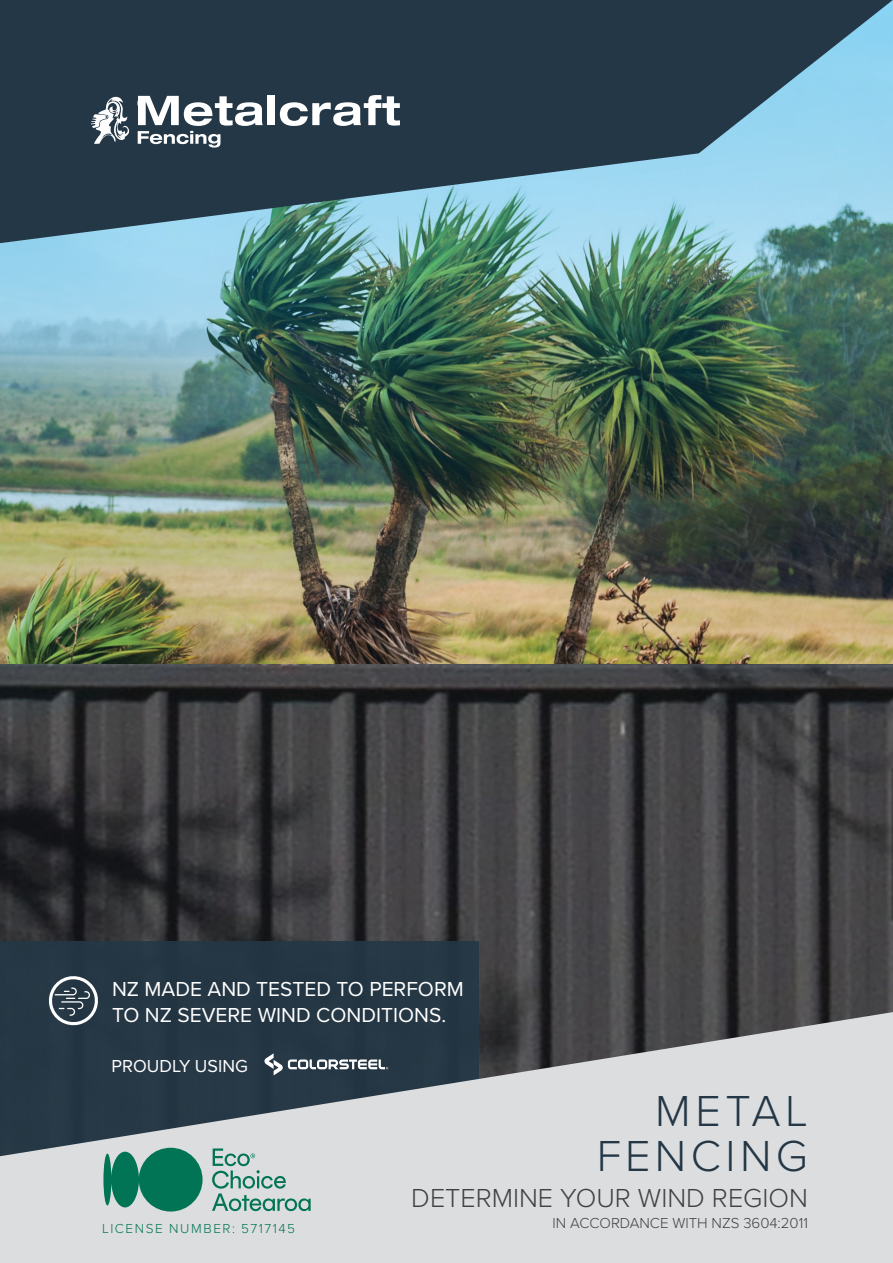
<style>
.page{position:relative;width:893px;height:1263px;background:#fff}
.page>*{position:absolute;margin:0;border:0;box-sizing:border-box;transform-origin:0 0}
.A_Head_rev{font:300 45px "Proxima Nova";letter-spacing:.1em;color:#243746}
.A_Head_rev-2{font:300 27px "Proxima Nova";color:#414142}
.Body{font:21px/25.2px "Proxima Nova";color:#fff}
.t1{font:18px "Proxima Nova";color:#fff}
.t2{font:300 15px "Proxima Nova";color:#414142}
.B_Head{font:300 13.5px "Proxima Nova";letter-spacing:.115em;color:#007454}
</style>
<div class="page">
<img style="left:0;top:726px;width:893px;height:286px">
<img style="left:0;top:243px;width:893px;height:483px">
<div style="left:0;top:941px;width:478px;height:322px;background:#243746"></div>
<svg style="left:48px;top:976px;width:50px;height:36px"></svg>
<svg style="left:0;top:1012px;width:893px;height:251px;fill:#dcddde"></svg>
<svg style="left:103px;top:1148px;width:100px;height:63px;background:#378e76"></svg>
<svg style="left:212px;top:1148px;width:99px;height:63px;background:#b1c8c3"></svg>
<svg style="left:0;top:0;width:893px;height:243px;background:#466575"></svg>
<svg style="left:91px;top:97px;width:38px;height:47px"></svg>
<div style="left:268px;top:95px;width:7px;height:30px;background:#fff"></div>
<svg style="left:280px;top:95px;width:120px;height:31px"></svg>
<svg style="left:138px;top:96px;width:125px;height:52px"></svg>
<p class="Body" style="left:112px;top:976px;width:353px">NZ MADE AND TESTED TO PERFORM<br>TO NZ SEVERE WIND CONDITIONS.</p>
<p class="t1" style="left:112px;top:1052px;width:138px">PROUDLY USING</p>
<p class="B_Head" style="left:102px;top:1218px;width:194px">LICENSE NUMBER: 5717145</p>
<p class="A_Head_rev" style="left:655px;top:1078px;width:154px">METAL</p>
<p class="A_Head_rev" style="left:597px;top:1123px;width:213px">FENCING</p>
<p class="A_Head_rev-2" style="left:411px;top:1178px;width:398px">DETERMINE YOUR WIND REGION</p>
<p class="t2" style="left:553px;top:1212px;width:257px">IN ACCORDANCE WITH NZS 3604:2011</p>
</div>
